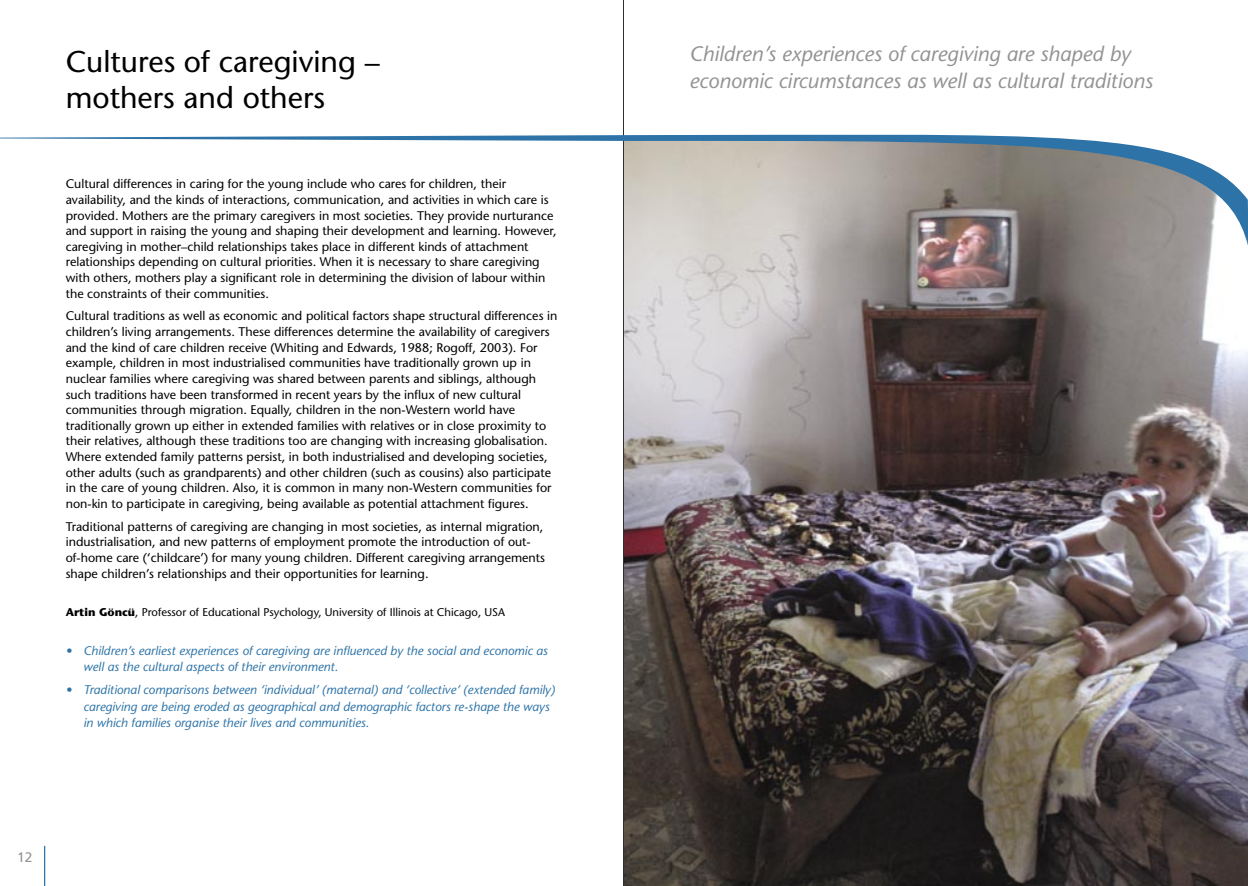
<style>
.page{position:relative;width:1248px;height:886px;background:#fff}
.page>*{position:absolute;margin:0;border:0;box-sizing:border-box;transform-origin:0 0}
.t1{font:30px/36px "Stone Sans";color:#000}
.t2{font:italic 21px/27.2px "Stone Sans";color:#939393}
.t3{font:13.75px "Frutiger";color:#939393}
.t4{font:12.5px/15.6px "Stone Sans";color:#000}
.t5{font:italic 12.5px/16.2px "Stone Sans";color:#2d73a7}
.t6{font:11.25px "Stone Sans";color:#000}
.s1{font-weight:700}
</style>
<div class="page">
<hr style="left:623px;top:0;width:1px;height:886px;background:#000">
<hr style="left:44px;top:846px;width:1px;height:40px;background:#2d73a7">
<img style="left:624px;top:246px;width:623px;height:640px">
<svg style="left:0;top:125px;width:1247px;height:121px"></svg>
<h1 class="t1" style="left:66px;top:44px;width:315px">Cultures of caregiving – mothers and others</h1>
<h2 class="t2" style="left:689px;top:40px;width:465px">Children’s experiences of caregiving are shaped by economic circumstances as well as cultural traditions</h2>
<p class="t4" style="left:66px;top:176px;width:492px">Cultural differences in caring for the young include who cares for children, their availability, and the kinds of interactions, communication, and activities in which care is provided. Mothers are the primary caregivers in most societies. They provide nurturance and support in raising the young and shaping their development and learning. However, caregiving in mother–child relationships takes place in different kinds of attachment relationships depending on cultural priorities. When it is necessary to share caregiving with others, mothers play a significant role in determining the division of labour within the constraints of their communities.</p>
<p class="t4" style="left:66px;top:308px;width:493px">Cultural traditions as well as economic and political factors shape structural differences in children’s living arrangements. These differences determine the availability of caregivers and the kind of care children receive (Whiting and Edwards, 1988; Rogoff, 2003). For example, children in most industrialised communities have traditionally grown up in nuclear families where caregiving was shared between parents and siblings, although such traditions have been transformed in recent years by the influx of new cultural communities through migration. Equally, children in the non-Western world have traditionally grown up either in extended families with relatives or in close proximity to their relatives, although these traditions too are changing with increasing globalisation.<br>Where extended family patterns persist, in both industrialised and developing societies, other adults (such as grandparents) and other children (such as cousins) also participate in the care of young children. Also, it is common in many non-Western communities for non-kin to participate in caregiving, being available as potential attachment figures.</p>
<p class="t4" style="left:66px;top:518px;width:481px">Traditional patterns of caregiving are changing in most societies, as internal migration, industrialisation, and new patterns of employment promote the introduction of out&shy;of-home care (‘childcare’) for many young children. Different caregiving arrangements shape children’s relationships and their opportunities for learning.</p>
<p class="t6" style="left:66px;top:605px;width:441px"><span class="s1">Artin Göncü</span>, Professor of Educational Psychology, University of Illinois at Chicago, USA</p>
<p class="t5" style="left:83px;top:642px;width:466px;text-indent:-18px">• Children’s earliest experiences of caregiving are influenced by the social and economic as well as the cultural aspects of their environment.</p>
<p class="t5" style="left:83px;top:682px;width:473px;text-indent:-18px">• Traditional comparisons between ‘individual’ (maternal) and ‘collective’ (extended family) caregiving are being eroded as geographical and demographic factors re-shape the ways in which families organise their lives and communities.</p>
<p class="t3" style="left:17px;top:849px;width:17px">12</p>
</div>
